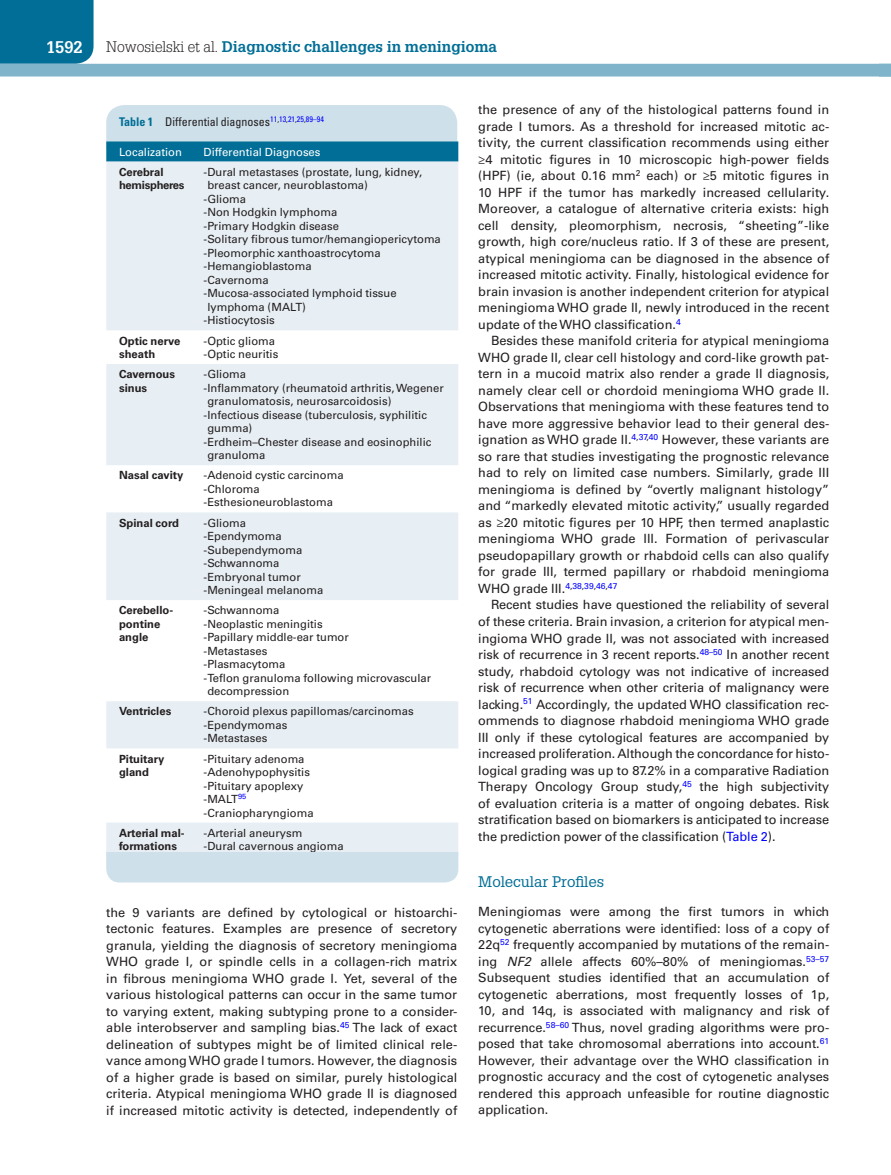
<style>
.page{position:relative;width:891px;height:1175px;background:#fff}
.page>*{position:absolute;margin:0;border:0;box-sizing:border-box;transform-origin:0 0}
.t1{font:700 16.5px "Glypha LT Std";color:#fff}
.t2{font:700 15px "Glypha LT Std";color:#006e96}
.t3{font:15px "Glypha LT Std";color:#006e96}
.t4{font:12.75px/16.5px "Univers LT Std";color:#231f20;text-align:justify}
.t5{font:condensed 12px "Univers LT Std";color:#231f20}
.t6{font:11.25px/13.5px "Univers LT Std";color:#231f20}
.t7{font:700 11.25px/13.5px "Univers LT Std";color:#231f20}
.t8{font:11.25px "Univers LT Std";color:#fff}
.t9{font:700 11.25px/13.5px "Univers LT Std";letter-spacing:-.025em;color:#231f20}
.s1{font-weight:300;color:#231f20}
.s2{font-weight:700;color:#006e96}
.s3{color:#00f}
.s4{font-style:italic}
</style>
<div class="page">
<div style="left:0;top:0;width:94px;height:64px;background:#006e96"></div>
<div style="left:0;top:64px;width:891px;height:12px;background:#7fb4ca"></div>
<svg style="left:106px;top:105px;width:352px;height:57px;background:#86b8cc"></svg>
<svg style="left:106px;top:162px;width:352px;height:690px;fill:#e8eff4"></svg>
<div style="left:106px;top:852px;width:352px;height:30px;background:#cee0ea"></div>
<p class="t1" style="left:46px;top:37px;width:38px">1592</p>
<p class="t2" style="left:106px;top:37px;width:392px"><span class="s1">Nowosielski et al.</span> Diagnostic challenges in meningioma</p>
<p class="t5" style="left:119px;top:115px;width:206px"><span class="s2">Table 1</span> Differential diagnoses<sup>11</sup><sup>,</sup><sup>13</sup><sup>,</sup><sup>21</sup><sup>,</sup><sup>25</sup><sup>,</sup><sup>89–94</sup></p>
<p class="t8" style="left:119px;top:145px;width:65px">Localization</p>
<p class="t8" style="left:204px;top:145px;width:118px">Differential Diagnoses</p>
<p class="t9" style="left:119px;top:165px;width:67px">Cerebral hemispheres</p>
<p class="t6" style="left:204px;top:165px;width:220px">-Dural metastases (prostate, lung, kidney,</p>
<p class="t6" style="left:207px;top:179px;width:162px">breast cancer, neuroblastoma)</p>
<p class="t6" style="left:204px;top:192px;width:44px">-Glioma</p>
<p class="t6" style="left:204px;top:206px;width:135px">-Non Hodgkin lymphoma</p>
<p class="t6" style="left:204px;top:219px;width:137px">-Primary Hodgkin disease</p>
<p class="t6" style="left:204px;top:233px;width:239px">-Solitary fibrous tumor/hemangiopericytoma</p>
<p class="t6" style="left:204px;top:246px;width:179px">-Pleomorphic xanthoastrocytoma</p>
<p class="t6" style="left:204px;top:260px;width:110px">-Hemangioblastoma</p>
<p class="t6" style="left:204px;top:273px;width:67px">-Cavernoma</p>
<p class="t6" style="left:204px;top:287px;width:195px">-Mucosa-associated lymphoid tissue</p>
<p class="t6" style="left:207px;top:300px;width:100px">lymphoma (MALT)</p>
<p class="t6" style="left:204px;top:314px;width:73px">-Histiocytosis</p>
<p class="t7" style="left:119px;top:334px;width:63px">Optic nerve sheath</p>
<p class="t6" style="left:204px;top:334px;width:76px">-Optic glioma -Optic neuritis</p>
<p class="t7" style="left:119px;top:367px;width:57px">Cavernous sinus</p>
<p class="t6" style="left:204px;top:367px;width:44px">-Glioma</p>
<p class="t6" style="left:204px;top:381px;width:242px">-Inflammatory (rheumatoid arthritis, Wegener</p>
<p class="t6" style="left:207px;top:394px;width:186px">granulomatosis, neurosarcoidosis)</p>
<p class="t6" style="left:204px;top:408px;width:225px">-Infectious disease (tuberculosis, syphilitic</p>
<p class="t6" style="left:207px;top:421px;width:46px">gumma)</p>
<p class="t6" style="left:204px;top:435px;width:229px">-Erdheim–Chester disease and eosinophilic</p>
<p class="t6" style="left:207px;top:448px;width:60px">granuloma</p>
<p class="t7" style="left:119px;top:469px;width:66px">Nasal cavity</p>
<p class="t6" style="left:204px;top:469px;width:142px">-Adenoid cystic carcinoma -Chloroma -Esthesioneuroblastoma</p>
<p class="t7" style="left:119px;top:516px;width:62px">Spinal cord</p>
<p class="t6" style="left:204px;top:516px;width:121px">-Glioma -Ependymoma -Subependymoma -Schwannoma -Embryonal tumor -Meningeal melanoma</p>
<p class="t7" style="left:119px;top:603px;width:56px">Cerebello&shy;pontine angle</p>
<p class="t6" style="left:204px;top:603px;width:77px">-Schwannoma</p>
<p class="t6" style="left:204px;top:617px;width:121px">-Neoplastic meningitis</p>
<p class="t6" style="left:204px;top:630px;width:147px">-Papillary middle-ear tumor</p>
<p class="t6" style="left:204px;top:644px;width:65px">-Metastases</p>
<p class="t6" style="left:204px;top:657px;width:83px">-Plasmacytoma</p>
<p class="t6" style="left:204px;top:671px;width:229px">-Teflon granuloma following microvascular</p>
<p class="t6" style="left:207px;top:684px;width:83px">decompression</p>
<p class="t7" style="left:119px;top:705px;width:54px">Ventricles</p>
<p class="t6" style="left:204px;top:704px;width:212px">-Choroid plexus papillomas/carcinomas -Ependymomas<br>-Metastases</p>
<p class="t7" style="left:119px;top:752px;width:47px">Pituitary gland</p>
<p class="t6" style="left:204px;top:752px;width:112px">-Pituitary adenoma -Adenohypophysitis -Pituitary apoplexy -MALT<sup>95 </sup>-Craniopharyngioma</p>
<p class="t7" style="left:119px;top:826px;width:67px">Arterial mal&shy;formations</p>
<p class="t6" style="left:204px;top:826px;width:142px">-Arterial aneurysm<br>-Dural cavernous angioma</p>
<p class="t4" style="left:106px;top:903px;width:353px">the 9 variants are defined by cytological or histoarchi&shy;tectonic features. Examples are presence of secretory granula, yielding the diagnosis of secretory meningioma WHO grade I, or spindle cells in a collagen-rich matrix in fibrous meningioma WHO grade I. Yet, several of the various histological patterns can occur in the same tumor to varying extent, making subtyping prone to a consider&shy;able interobserver and sampling bias.<sup>45</sup> The lack of exact delineation of subtypes might be of limited clinical rele&shy;vance among WHO grade I tumors. However, the diagnosis of a higher grade is based on similar, purely histological criteria. Atypical meningioma WHO grade II is diagnosed if increased mitotic activity is detected, independently of</p>
<p class="t4" style="left:478px;top:102px;width:353px">the presence of any of the histological patterns found in grade I tumors. As a threshold for increased mitotic ac&shy;tivity, the current classification recommends using either ≥4 mitotic figures in 10 microscopic high-power fields (HPF) (ie, about 0.16 mm<sup>2</sup> each) or ≥5 mitotic figures in 10 HPF if the tumor has markedly increased cellularity.<br>Moreover, a catalogue of alternative criteria exists: high cell density, pleomorphism, necrosis, “sheeting”-like growth, high core/nucleus ratio. If 3 of these are present, atypical meningioma can be diagnosed in the absence of increased mitotic activity. Finally, histological evidence for brain invasion is another independent criterion for atypical meningioma WHO grade II, newly introduced in the recent update of the WHO classification.<sup>4</sup></p>
<p class="t4" style="left:478px;top:333px;width:353px;text-indent:13px">Besides these manifold criteria for atypical meningioma WHO grade II, clear cell histology and cord-like growth pat&shy;tern in a mucoid matrix also render a grade II diagnosis, namely clear cell or chordoid meningioma WHO grade II.<br>Observations that meningioma with these features tend to have more aggressive behavior lead to their general des&shy;ignation as WHO grade II.<sup>4</sup><sup>,</sup><sup>37</sup><sup>,</sup><sup>40</sup> However, these variants are so rare that studies investigating the prognostic relevance had to rely on limited case numbers. Similarly, grade III meningioma is defined by “overtly malignant histology” and “markedly elevated mitotic activity,” usually regarded as ≥20 mitotic figures per 10 HPF, then termed anaplastic meningioma WHO grade III. Formation of perivascular pseudopapillary growth or rhabdoid cells can also qualify for grade III, termed papillary or rhabdoid meningioma WHO grade III.<sup>4</sup><sup>,</sup><sup>38</sup><sup>,</sup><sup>39</sup><sup>,</sup><sup>46</sup><sup>,</sup><sup>47</sup></p>
<p class="t4" style="left:478px;top:597px;width:353px;text-indent:13px">Recent studies have questioned the reliability of several of these criteria. Brain invasion, a criterion for atypical men&shy;ingioma WHO grade II, was not associated with increased risk of recurrence in 3 recent reports.<sup>48–50</sup> In another recent study, rhabdoid cytology was not indicative of increased risk of recurrence when other criteria of malignancy were lacking.<sup>51</sup> Accordingly, the updated WHO classification rec&shy;ommends to diagnose rhabdoid meningioma WHO grade III only if these cytological features are accompanied by increased proliferation. Although the concordance for histo&shy;logical grading was up to 87.2% in a comparative Radiation Therapy Oncology Group study,<sup>45</sup> the high subjectivity of evaluation criteria is a matter of ongoing debates. Risk stratification based on biomarkers is anticipated to increase the prediction power of the classification (<span class="s3">Table 2</span>).</p>
<p class="t3" style="left:478px;top:872px;width:128px">Molecular Profiles</p>
<p class="t4" style="left:478px;top:903px;width:353px">Meningiomas were among the first tumors in which cytogenetic aberrations were identified: loss of a copy of 22q<sup>52</sup> frequently accompanied by mutations of the remain&shy;ing <span class="s4">NF2</span> allele affects 60%–80% of meningiomas.<sup>53–57<br></sup>Subsequent studies identified that an accumulation of cytogenetic aberrations, most frequently losses of 1p, 10, and 14q, is associated with malignancy and risk of recurrence.<sup>58–60</sup> Thus, novel grading algorithms were pro&shy;posed that take chromosomal aberrations into account.<sup>61<br></sup>However, their advantage over the WHO classification in prognostic accuracy and the cost of cytogenetic analyses rendered this approach unfeasible for routine diagnostic application.</p>
</div>
